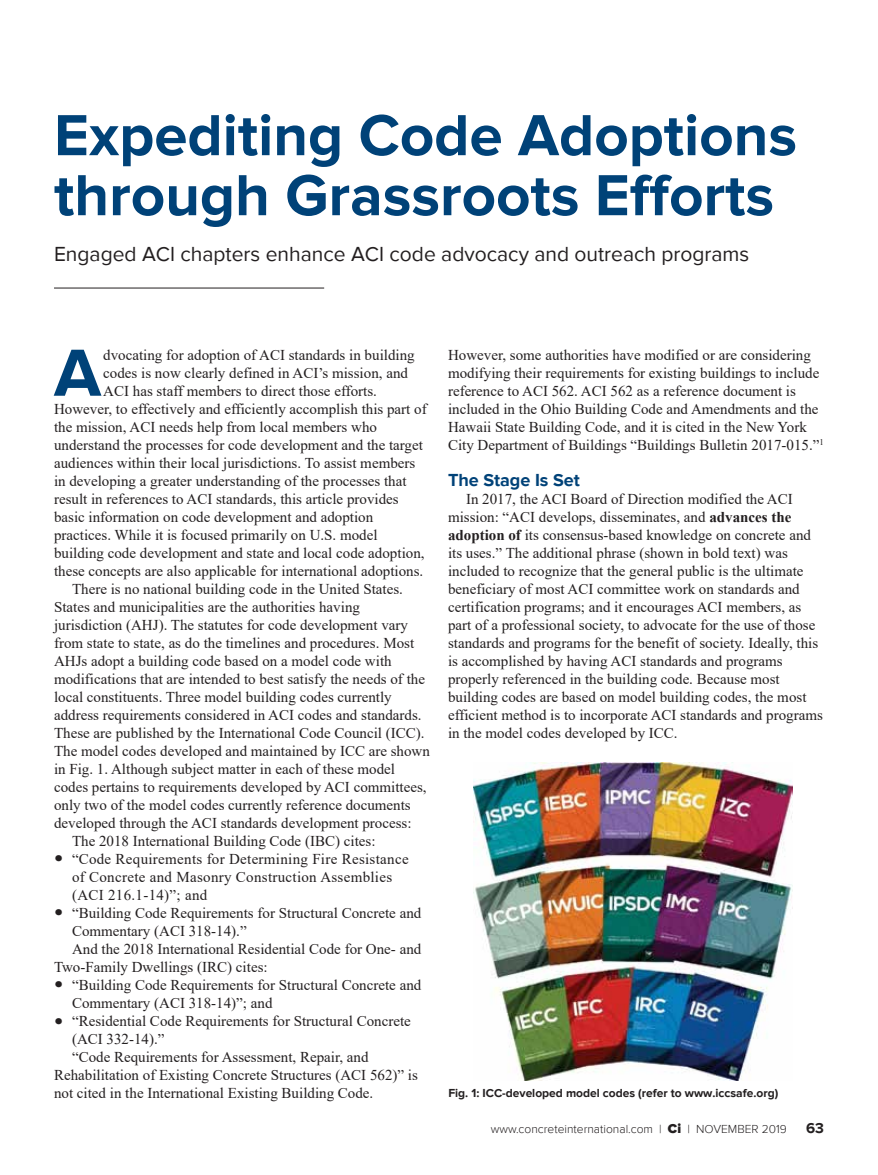
<style>
.page{position:relative;width:878px;height:1175px;background:#fff}
.page>*{position:absolute;margin:0;border:0;box-sizing:border-box;transform-origin:0 0}
.t1{font:700 69px "Proxima Nova";color:#004278}
.t2{font:700 60px/60px "Proxima Nova";color:#004278}
.t3{font:21px "Proxima Nova";color:#231f20}
.t4{font:700 18px "Proxima Nova";color:#004278}
.t5{font:15px/18px "Times New Roman";color:#231f20}
.t6{font:15px/18px "Times New Roman";letter-spacing:.02em;color:#231f20}
.t7{font:700 15px "Proxima Nova";color:#231f20}
.t8{font:700 12px "Proxima Nova";color:#231f20}
.t9{font:300 12px "Proxima Nova";color:#231f20}
.s1{font-family:"Adobe Caslon Pro";font-size:27px}
.s2{font-weight:700}
.s3{font-weight:900;font-size:13.5px}
</style>
<div class="page">
<hr style="left:54px;top:288px;width:270px;height:1px;background:#231f20">
<img style="left:474px;top:762px;width:318px;height:318px">
<h2 class="t2" style="left:54px;top:106px;width:744px">Expediting Code Adoptions through Grassroots Efforts</h2>
<h3 class="t3" style="left:54px;top:242px;width:696px">Engaged ACI chapters enhance ACI code advocacy and outreach programs</h3>
<h1 class="t1" style="left:54px;top:333px;width:49px">A</h1>
<p class="t5" style="left:103px;top:345px;width:313px">dvocating for adoption of ACI standards in building</p>
<p class="t5" style="left:103px;top:363px;width:306px">codes is now clearly defined in ACI’s mission, and</p>
<p class="t5" style="left:103px;top:381px;width:275px">ACI has staff members to direct those efforts.</p>
<p class="t5" style="left:54px;top:399px;width:374px">However, to effectively and efficiently accomplish this part of</p>
<p class="t5" style="left:54px;top:417px;width:324px">the mission, ACI needs help from local members who</p>
<p class="t5" style="left:54px;top:435px;width:370px">understand the processes for code development and the target</p>
<p class="t5" style="left:54px;top:453px;width:363px">audiences within their local jurisdictions. To assist members</p>
<p class="t5" style="left:54px;top:471px;width:354px">in developing a greater understanding of the processes that</p>
<p class="t5" style="left:54px;top:489px;width:346px">result in references to ACI standards, this article provides</p>
<p class="t5" style="left:54px;top:507px;width:321px">basic information on code development and adoption</p>
<p class="t5" style="left:54px;top:525px;width:325px">practices. While it is focused primarily on U.S. model</p>
<p class="t5" style="left:54px;top:543px;width:372px">building code development and state and local code adoption,</p>
<p class="t5" style="left:54px;top:561px;width:371px">these concepts are also applicable for international adoptions.</p>
<p class="t5" style="left:72px;top:579px;width:332px">There is no national building code in the United States.</p>
<p class="t5" style="left:54px;top:597px;width:307px">States and municipalities are the authorities having</p>
<p class="t5" style="left:54px;top:615px;width:355px">jurisdiction (AHJ). The statutes for code development vary</p>
<p class="t5" style="left:54px;top:633px;width:361px">from state to state, as do the timelines and procedures. Most</p>
<p class="t5" style="left:54px;top:651px;width:339px">AHJs adopt a building code based on a model code with</p>
<p class="t5" style="left:54px;top:669px;width:372px">modifications that are intended to best satisfy the needs of the</p>
<p class="t5" style="left:54px;top:687px;width:339px">local constituents. Three model building codes currently</p>
<p class="t5" style="left:54px;top:705px;width:369px">address requirements considered in ACI codes and standards.</p>
<p class="t5" style="left:54px;top:723px;width:372px">These are published by the International Code Council (ICC).</p>
<p class="t5" style="left:54px;top:741px;width:377px">The model codes developed and maintained by ICC are shown</p>
<p class="t5" style="left:54px;top:759px;width:342px">in Fig. 1. Although subject matter in each of these model</p>
<p class="t5" style="left:54px;top:777px;width:374px">codes pertains to requirements developed by ACI committees,</p>
<p class="t5" style="left:54px;top:795px;width:358px">only two of the model codes currently reference documents</p>
<p class="t5" style="left:54px;top:813px;width:359px">developed through the ACI standards development process:</p>
<p class="t5" style="left:72px;top:831px;width:305px">The 2018 International Building Code (IBC) cites:</p>
<p class="t6" style="left:72px;top:849px;width:338px;text-indent:-18px"><span class="s1">•</span> “Code Requirements for Determining Fire Resistance of Concrete and Masonry Construction Assemblies (ACI 216.1-14)”; and</p>
<p class="t5" style="left:54px;top:903px;width:369px"><span class="s1">•</span> “Building Code Requirements for Structural Concrete and</p>
<p class="t5" style="left:72px;top:921px;width:176px">Commentary (ACI 318-14).”</p>
<p class="t5" style="left:72px;top:939px;width:351px">And the 2018 International Residential Code for One- and</p>
<p class="t5" style="left:54px;top:957px;width:215px">Two-Family Dwellings (IRC) cites:</p>
<p class="t5" style="left:72px;top:975px;width:351px;text-indent:-18px"><span class="s1">•</span> “Building Code Requirements for Structural Concrete and<br>Commentary (ACI 318-14)”; and</p>
<p class="t5" style="left:54px;top:1011px;width:358px"><span class="s1">•</span> “Residential Code Requirements for Structural Concrete</p>
<p class="t5" style="left:72px;top:1029px;width:94px">(ACI 332-14).”</p>
<p class="t5" style="left:72px;top:1047px;width:298px">“Code Requirements for Assessment, Repair, and</p>
<p class="t5" style="left:54px;top:1065px;width:365px">Rehabilitation of Existing Concrete Structures (ACI 562)” is</p>
<p class="t5" style="left:54px;top:1083px;width:321px">not cited in the International Existing Building Code.</p>
<p class="t5" style="left:448px;top:345px;width:377px">However, some authorities have modified or are considering modifying their requirements for existing buildings to include reference to ACI 562. ACI 562 as a reference document is included in the Ohio Building Code and Amendments and the Hawaii State Building Code, and it is cited in the New York City Department of Buildings “Buildings Bulletin 2017-015.”<sup>1</sup></p>
<p class="t4" style="left:448px;top:469px;width:133px">The Stage Is Set</p>
<p class="t5" style="left:448px;top:489px;width:376px;text-indent:18px">In 2017, the ACI Board of Direction modified the ACI mission: “ACI develops, disseminates, and <span class="s2">advances the adoption of</span> its consensus-based knowledge on concrete and its uses.” The additional phrase (shown in bold text) was included to recognize that the general public is the ultimate beneficiary of most ACI committee work on standards and certification programs; and it encourages ACI members, as part of a professional society, to advocate for the use of those standards and programs for the benefit of society. Ideally, this is accomplished by having ACI standards and programs properly referenced in the building code. Because most building codes are based on model building codes, the most efficient method is to incorporate ACI standards and programs in the model codes developed by ICC.</p>
<p class="t8" style="left:448px;top:1086px;width:331px">Fig. 1: ICC-developed model codes (refer to www.iccsafe.org)</p>
<p class="t9" style="left:490px;top:1121px;width:297px">www.concreteinternational.com | <span class="s3">Ci</span> | NOVEMBER 2019</p>
<p class="t7" style="left:806px;top:1119px;width:19px">63</p>
</div>
